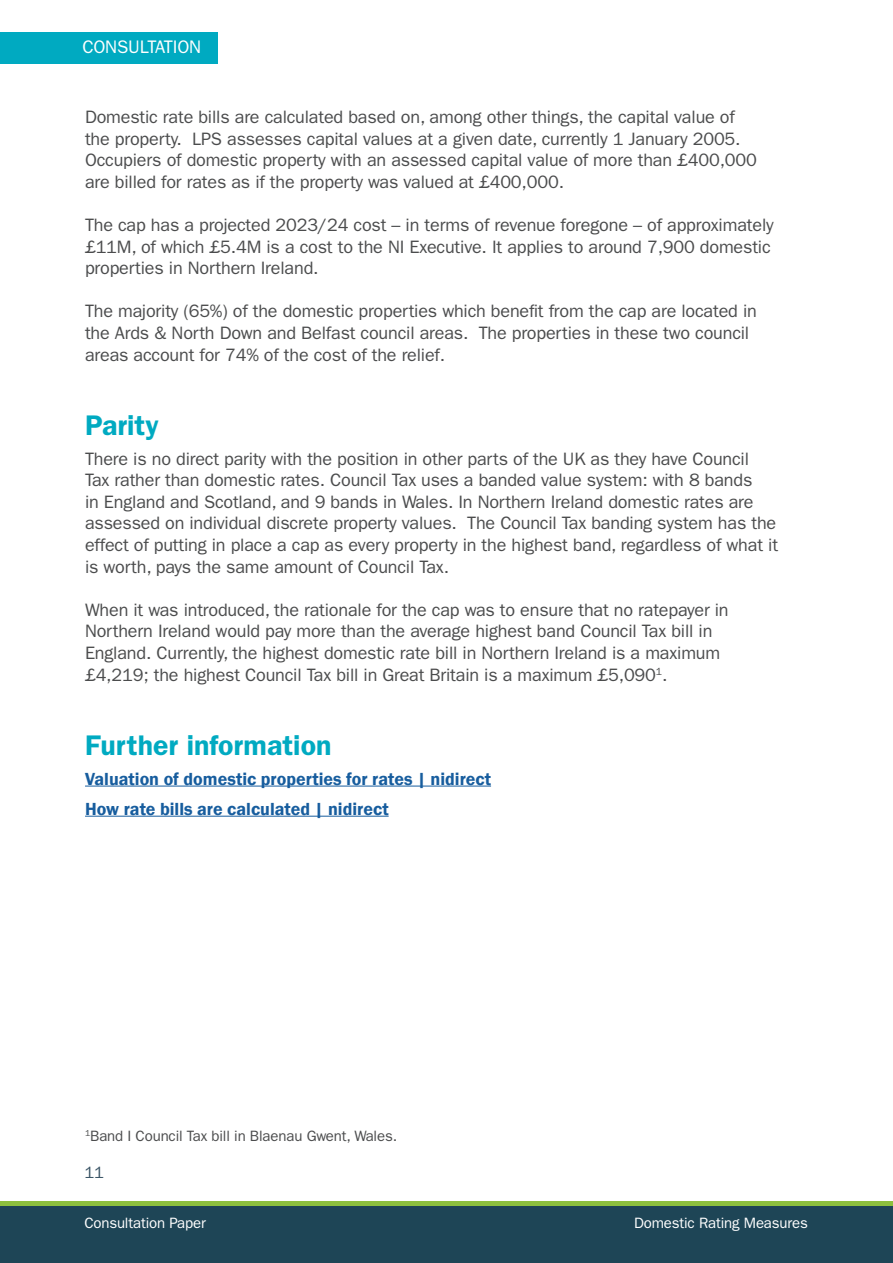
<style>
.page{position:relative;width:893px;height:1263px;background:#fff}
.page>*{position:absolute;margin:0;border:0;box-sizing:border-box;transform-origin:0 0}
.t1{font:600 28.5px "ITC Franklin Gothic Std";color:#00aac1}
.t2{font:18.15px "ITC Franklin Gothic Std";letter-spacing:-.01em;color:#fff}
.t3{font:18px/21.6px "ITC Franklin Gothic Std";letter-spacing:-.01em;color:#4b4c4d}
.t4{font:600 18px "Franklin Gothic";color:#175d9e}
.t5{font:16.5px "ITC Franklin Gothic Std";color:#3c5667}
.t6{font:15px "ITC Franklin Gothic Std";letter-spacing:-.01em;color:#4b4c4d}
.t7{font:15px "ITC Franklin Gothic Std";letter-spacing:-.01em;color:#fff}
</style>
<div class="page">
<div style="left:0;top:1206px;width:893px;height:57px;background:#1e4556"></div>
<div style="left:0;top:1201px;width:893px;height:5px;background:#8cc03e"></div>
<hr style="left:85px;top:786px;width:406px;height:1px;background:#175d9e">
<hr style="left:85px;top:816px;width:304px;height:1px;background:#175d9e">
<div style="left:0;top:32px;width:218px;height:32px;background:#00aac1"></div>
<p class="t2" style="left:82px;top:36px;width:120px">CONSULTATION</p>
<p class="t3" style="left:85px;top:106px;width:673px">Domestic rate bills are calculated based on, among other things, the capital value of the property. LPS assesses capital values at a given date, currently 1 January 2005.<br>Occupiers of domestic property with an assessed capital value of more than £400,000 are billed for rates as if the property was valued at £400,000.</p>
<p class="t3" style="left:85px;top:214px;width:690px">The cap has a projected 2023/24 cost – in terms of revenue foregone – of approximately £11M, of which £5.4M is a cost to the NI Executive. It applies to around 7,900 domestic properties in Northern Ireland.</p>
<p class="t3" style="left:85px;top:301px;width:673px">The majority (65%) of the domestic properties which benefit from the cap are located in the Ards &amp; North Down and Belfast council areas. The properties in these two council areas account for 74% of the cost of the relief.</p>
<p class="t1" style="left:85px;top:408px;width:75px">Parity</p>
<p class="t3" style="left:85px;top:448px;width:694px">There is no direct parity with the position in other parts of the UK as they have Council<br>Tax rather than domestic rates. Council Tax uses a banded value system: with 8 bands<br>in England and Scotland, and 9 bands in Wales. In Northern Ireland domestic rates are assessed on individual discrete property values. The Council Tax banding system has the effect of putting in place a cap as every property in the highest band, regardless of what it is worth, pays the same amount of Council Tax.</p>
<p class="t3" style="left:85px;top:599px;width:645px">When it was introduced, the rationale for the cap was to ensure that no ratepayer in Northern Ireland would pay more than the average highest band Council Tax bill in England. Currently, the highest domestic rate bill in Northern Ireland is a maximum £4,219; the highest Council Tax bill in Great Britain is a maximum £5,090<sup>1</sup>.</p>
<p class="t1" style="left:85px;top:728px;width:248px">Further information</p>
<p class="t4" style="left:85px;top:768px;width:408px">Valuation of domestic properties for rates | nidirect</p>
<p class="t4" style="left:85px;top:798px;width:305px">How rate bills are calculated | nidirect</p>
<p class="t6" style="left:85px;top:1127px;width:314px"><sup>1</sup>Band I Council Tax bill in Blaenau Gwent, Wales.</p>
<p class="t5" style="left:84px;top:1163px;width:21px">11</p>
<p class="t7" style="left:84px;top:1214px;width:123px">Consultation Paper</p>
<p class="t7" style="left:634px;top:1214px;width:175px">Domestic Rating Measures</p>
</div>
